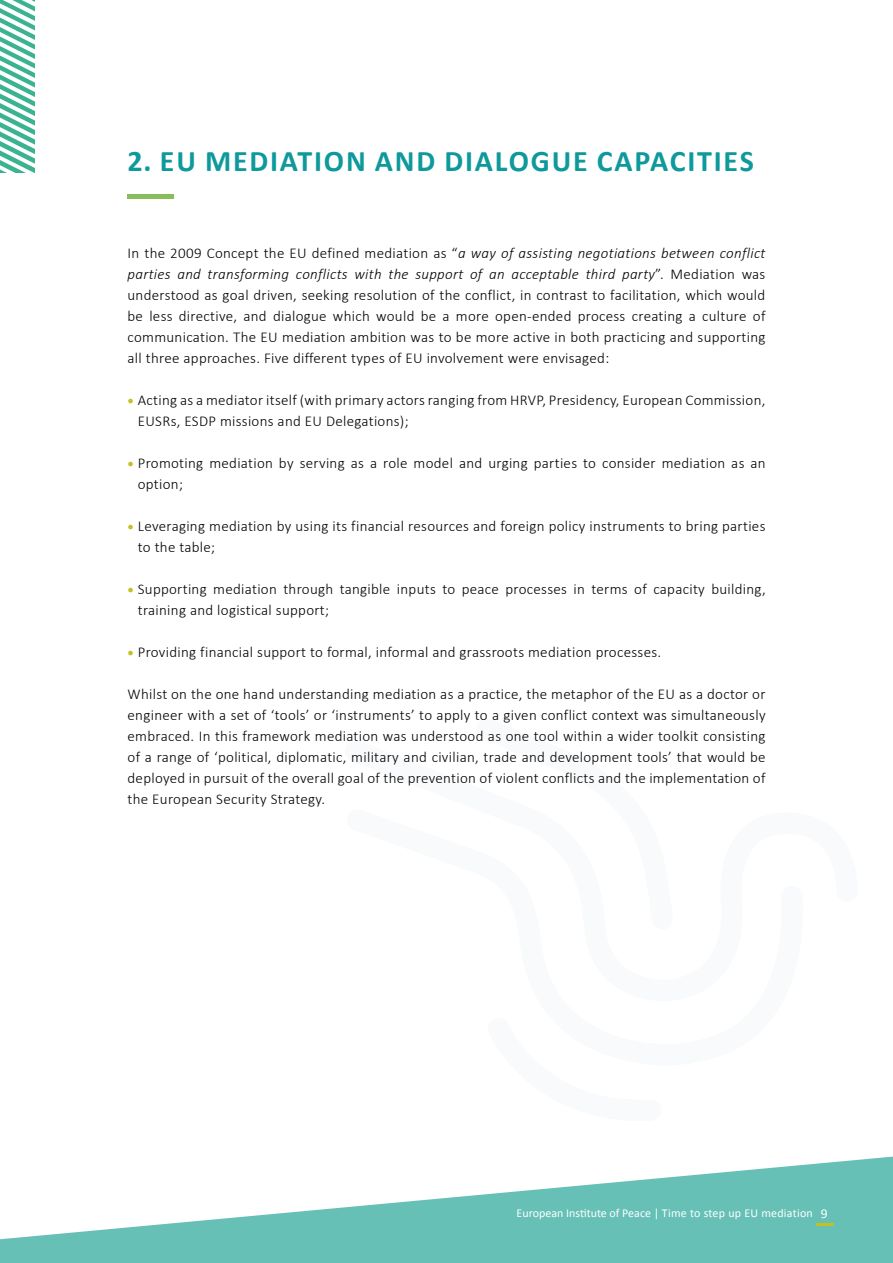
<style>
.page{position:relative;width:893px;height:1263px;background:#fff}
.page>*{position:absolute;margin:0;border:0;box-sizing:border-box;transform-origin:0 0}
.t1{font:700 30px "Calibri";letter-spacing:.06em;color:#0e999c}
.Corpo_A_A{font:300 15px/21px "Calibri";letter-spacing:.02em;color:#000}
.t2{font:12px "Calibri";color:#fff}
.s1{font-style:italic}
.s2{font-family:"Verdana";font-weight:400;font-size:10.5px;color:#c2c120}
.s3{font-size:13.5px}
</style>
<div class="page">
<svg style="left:74px;top:1156px;width:819px;height:107px;fill:#66c0b6"></svg>
<svg style="left:0;top:1232px;width:74px;height:31px;background:#78c7bf"></svg>
<svg style="left:816px;top:1224px;width:17px;height:2px"></svg>
<div style="left:128px;top:194px;width:46px;height:5px;background:#87be5c"></div>
<svg style="left:0;top:0;width:35px;height:172px"></svg>
<p class="t1" style="left:128px;top:142px;width:628px">2. EU MEDIATION AND DIALOGUE CAPACITIES</p>
<p class="Corpo_A_A" style="left:128px;top:242px;width:639px;text-align:justify">In the 2009 Concept the EU defined mediation as “<span class="s1">a way of assisting negotiations between conflict parties and transforming conflicts with the support of an acceptable third party</span>”. Mediation was understood as goal driven, seeking resolution of the conflict, in contrast to facilitation, which would be less directive, and dialogue which would be a more open-ended process creating a culture of communication. The EU mediation ambition was to be more active in both practicing and supporting all three approaches. Five different types of EU involvement were envisaged:</p>
<p class="Corpo_A_A" style="left:138px;top:389px;width:629px;text-indent:-10px"><span class="s2">●</span> Acting as a mediator itself (with primary actors ranging from HRVP, Presidency, European Commission,<br>EUSRs, ESDP missions and EU Delegations);</p>
<p class="Corpo_A_A" style="left:138px;top:452px;width:629px;text-indent:-10px"><span class="s2">●</span> Promoting mediation by serving as a role model and urging parties to consider mediation as an option;</p>
<p class="Corpo_A_A" style="left:138px;top:515px;width:629px;text-indent:-10px"><span class="s2">●</span> Leveraging mediation by using its financial resources and foreign policy instruments to bring parties to the table;</p>
<p class="Corpo_A_A" style="left:138px;top:578px;width:629px;text-indent:-10px"><span class="s2">●</span> Supporting mediation through tangible inputs to peace processes in terms of capacity building, training and logistical support;</p>
<p class="Corpo_A_A" style="left:128px;top:641px;width:535px"><span class="s2">●</span> Providing financial support to formal, informal and grassroots mediation processes.</p>
<p class="Corpo_A_A" style="left:128px;top:683px;width:639px;text-align:justify">Whilst on the one hand understanding mediation as a practice, the metaphor of the EU as a doctor or engineer with a set of ‘tools’ or ‘instruments’ to apply to a given conflict context was simultaneously embraced. In this framework mediation was understood as one tool within a wider toolkit consisting of a range of ‘political, diplomatic, military and civilian, trade and development tools’ that would be deployed in pursuit of the overall goal of the prevention of violent conflicts and the implementation of the European Security Strategy.</p>
<p class="t2" style="left:517px;top:1205px;width:313px">European Institute of Peace | Time to step up EU mediation <span class="s3">9</span></p>
</div>
